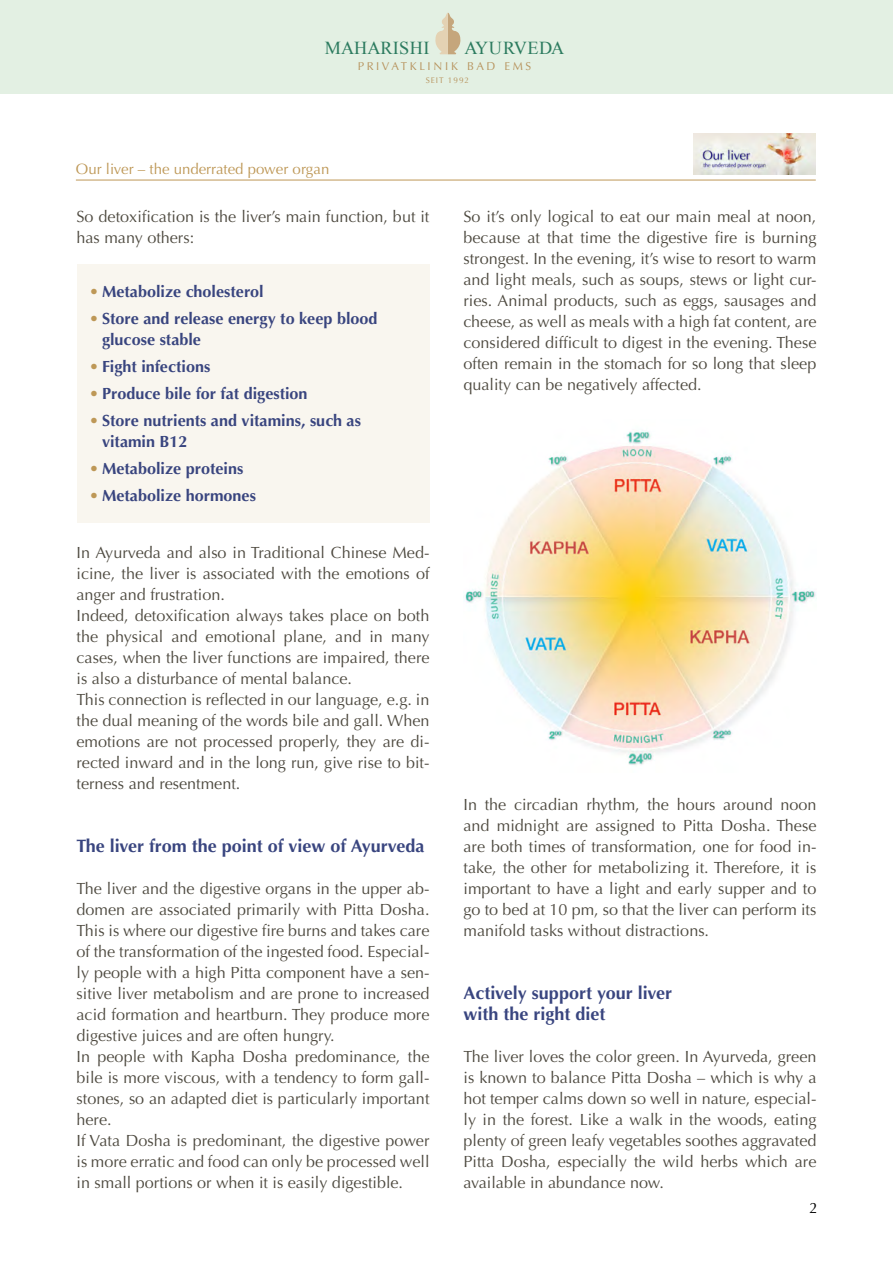
<style>
.page{position:relative;width:893px;height:1263px;background:#fff}
.page>*{position:absolute;margin:0;border:0;box-sizing:border-box;transform-origin:0 0}
.t1{font:18.3px "Times New Roman";color:#2c7b5f}
.t2{font:18.3px "Times New Roman";letter-spacing:.02em;color:#2c7b5f}
.t3{font:700 18px/21px "Optima";color:#39457f}
.t4{font:16.2px/21px "Optima";color:#4e4a40}
.t5{font:700 16.2px/21px "Optima";color:#39457f}
.t6{font:15px "Optima";color:#be9857}
.t7{font:15px "Optima";color:#000}
.t8{font:11.4px "Optima";letter-spacing:.23em;color:#b7935d}
.t9{font:8.25px "Optima";letter-spacing:.12em;color:#b7935d}
.s1{color:#be9857}
</style>
<div class="page">
<div style="left:77px;top:264px;width:352px;height:259px;background:#f9f6ef"></div>
<img style="left:694px;top:134px;width:122px;height:40px">
<hr style="left:76px;top:180px;width:740px;height:1px;background:#be9857">
<img style="left:465px;top:430px;width:351px;height:335px">
<div style="left:0;top:0;width:893px;height:94px;background:#e3f0e3"></div>
<svg style="left:435px;top:13px;width:26px;height:41px"></svg>
<p class="t1" style="left:325px;top:36px;width:106px">MAHARISHI</p>
<p class="t2" style="left:464px;top:36px;width:101px">AYURVEDA</p>
<p class="t8" style="left:358px;top:59px;width:175px">PRIVATKLINIK BAD EMS</p>
<p class="t9" style="left:426px;top:75px;width:45px">SEIT 1992</p>
<p class="t6" style="left:76px;top:161px;width:255px">Our liver – the underrated power organ</p>
<p class="t4" style="left:77px;top:206px;width:354px">So detoxification is the liver’s main function, but it has many others:</p>
<p class="t5" style="left:89px;top:281px;width:176px"><span class="s1">•</span> Metabolize cholesterol</p>
<p class="t5" style="left:102px;top:308px;width:277px;text-indent:-13px"><span class="s1">•</span> Store and release energy to keep blood glucose stable</p>
<p class="t5" style="left:89px;top:356px;width:123px"><span class="s1">•</span> Fight infections</p>
<p class="t5" style="left:89px;top:383px;width:220px"><span class="s1">•</span> Produce bile for fat digestion</p>
<p class="t5" style="left:102px;top:410px;width:260px;text-indent:-13px"><span class="s1">•</span> Store nutrients and vitamins, such as vitamin B12</p>
<p class="t5" style="left:89px;top:458px;width:156px"><span class="s1">•</span> Metabolize proteins</p>
<p class="t5" style="left:89px;top:485px;width:168px"><span class="s1">•</span> Metabolize hormones</p>
<p class="t4" style="left:77px;top:542px;width:354px">In Ayurveda and also in Traditional Chinese Med&shy;icine, the liver is associated with the emotions of anger and frustration.<br>Indeed, detoxification always takes place on both the physical and emotional plane, and in many cases, when the liver functions are impaired, there is also a disturbance of mental balance.<br>This connection is reflected in our language, e.g. in the dual meaning of the words bile and gall. When emotions are not processed properly, they are di&shy;rected inward and in the long run, give rise to bit&shy;terness and resentment.</p>
<p class="t3" style="left:77px;top:836px;width:349px">The liver from the point of view of Ayurveda</p>
<p class="t4" style="left:77px;top:878px;width:354px">The liver and the digestive organs in the upper ab&shy;domen are associated primarily with Pitta Dosha.<br>This is where our digestive fire burns and takes care of the transformation of the ingested food. Especial&shy;ly people with a high Pitta component have a sen&shy;sitive liver metabolism and are prone to increased acid formation and heartburn. They produce more digestive juices and are often hungry.<br>In people with Kapha Dosha predominance, the bile is more viscous, with a tendency to form gall&shy;stones, so an adapted diet is particularly important here.<br>If Vata Dosha is predominant, the digestive power is more erratic and food can only be processed well in small portions or when it is easily digestible.</p>
<p class="t4" style="left:463px;top:206px;width:354px;text-align:justify">So it’s only logical to eat our main meal at noon, because at that time the digestive fire is burning strongest. In the evening, it’s wise to resort to warm and light meals, such as soups, stews or light cur&shy;ries. Animal products, such as eggs, sausages and cheese, as well as meals with a high fat content, are considered difficult to digest in the evening. These often remain in the stomach for so long that sleep quality can be negatively affected.</p>
<p class="t4" style="left:463px;top:794px;width:354px;text-align:justify">In the circadian rhythm, the hours around noon and midnight are assigned to Pitta Dosha. These are both times of transformation, one for food in&shy;take, the other for metabolizing it. Therefore, it is important to have a light and early supper and to go to bed at 10 pm, so that the liver can perform its manifold tasks without distractions.</p>
<p class="t3" style="left:463px;top:983px;width:210px">Actively support your liver with the right diet</p>
<p class="t4" style="left:463px;top:1046px;width:354px;text-align:justify">The liver loves the color green. In Ayurveda, green is known to balance Pitta Dosha – which is why a hot temper calms down so well in nature, especial&shy;ly in the forest. Like a walk in the woods, eating plenty of green leafy vegetables soothes aggravated Pitta Dosha, especially the wild herbs which are available in abundance now.</p>
<p class="t7" style="left:809px;top:1199px;width:10px">2</p>
</div>
